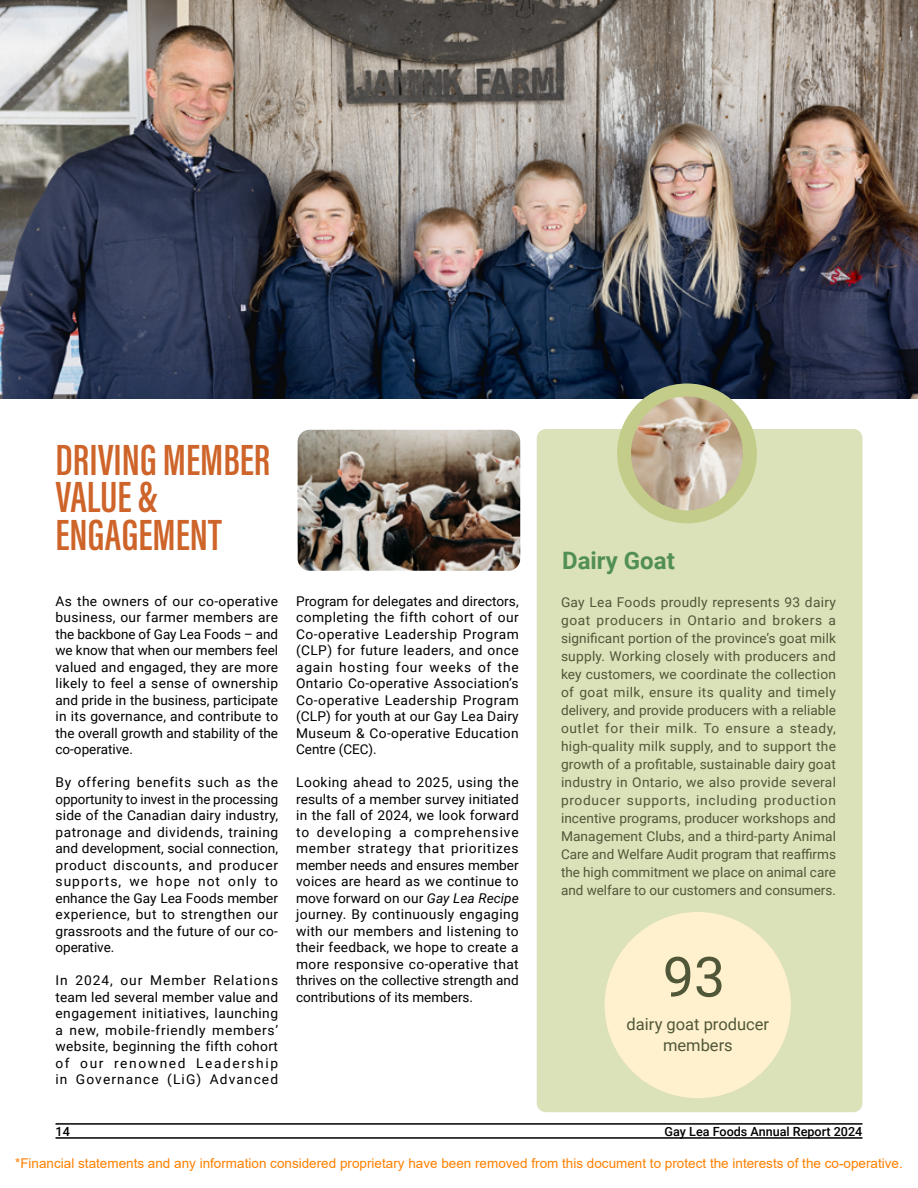
<style>
.page{position:relative;width:918px;height:1188px;background:#fff}
.page>*{position:absolute;margin:0;border:0;box-sizing:border-box;transform-origin:0 0}
.t1{font:55.5px "Roboto";color:#505738}
.t2{font:600 45px/37.5px "Acumin Pro Extra Cond";color:#ce6429}
.t3{font:700 24px "Roboto";color:#528f53}
.t4{font:16.5px/21px "Roboto";color:#505738;text-align:center}
.t5{font:13.5px/16.5px "Roboto";letter-spacing:.005em;color:#000;text-align:justify}
.t6{font:13.5px/18px "Roboto";color:#505738;text-align:justify}
.t7{font:13.5px "Arial";color:#ff8000}
.t8{font:500 12.6px "Roboto";color:#000}
.s1{font-style:italic}
</style>
<div class="page">
<div style="left:537px;top:429px;width:325px;height:683px;background:#dbe1b9;border-radius:9px"></div>
<img style="left:0;top:0;width:918px;height:399px">
<div style="left:617px;top:384px;width:140px;height:139px;background:#c3cd89;border-radius:50%"></div>
<img style="left:631px;top:396px;width:112px;height:114px">
<div style="left:605px;top:912px;width:186px;height:186px;background:#fff1cd;border-radius:50%"></div>
<hr style="left:917px;top:0;width:1px;height:203px;background:#fffaed">
<img style="left:298px;top:430px;width:222px;height:141px">
<hr style="left:56px;top:1123px;width:806px;height:2px;background:#000">
<hr style="left:56px;top:1137px;width:806px;height:2px;background:#000">
<h2 class="t2" style="left:56px;top:441px;width:216px">DRIVING MEMBER<br>VALUE &amp;<br>ENGAGEMENT</h2>
<p class="t5" style="left:56px;top:592px;width:224px">As the owners of our co-operative business, our farmer members are the backbone of Gay Lea Foods – and we know that when our members feel valued and engaged, they are more likely to feel a sense of ownership and pride in the business, participate in its governance, and contribute to the overall growth and stability of the co-operative.</p>
<p class="t5" style="left:56px;top:774px;width:224px">By offering benefits such as the opportunity to invest in the processing side of the Canadian dairy industry, patronage and dividends, training and development, social connection, product discounts, and producer supports, we hope not only to enhance the Gay Lea Foods member experience, but to strengthen our grassroots and the future of our co&shy;operative.</p>
<p class="t5" style="left:56px;top:972px;width:224px">In 2024, our Member Relations team led several member value and engagement initiatives, launching a new, mobile-friendly members’ website, beginning the fifth cohort of our renowned Leadership in Governance (LiG) Advanced</p>
<p class="t5" style="left:296px;top:592px;width:224px">Program for delegates and directors, completing the fifth cohort of our Co-operative Leadership Program (CLP) for future leaders, and once again hosting four weeks of the Ontario Co‑operative Association’s Co-operative Leadership Program (CLP) for youth at our Gay Lea Dairy Museum &amp; Co‑operative Education Centre (CEC).</p>
<p class="t5" style="left:296px;top:774px;width:224px">Looking ahead to 2025, using the results of a member survey initiated in the fall of 2024, we look forward to developing a comprehensive member strategy that prioritizes member needs and ensures member voices are heard as we continue to move forward on our <span class="s1">Gay Lea Recipe </span>journey. By continuously engaging with our members and listening to their feedback, we hope to create a more responsive co-operative that thrives on the collective strength and contributions of its members.</p>
<h3 class="t3" style="left:562px;top:544px;width:114px">Dairy Goat</h3>
<p class="t6" style="left:561px;top:593px;width:277px">Gay Lea Foods proudly represents 93 dairy goat producers in Ontario and brokers a significant portion of the province’s goat milk supply. Working closely with producers and key customers, we coordinate the collection of goat milk, ensure its quality and timely delivery, and provide producers with a reliable outlet for their milk. To ensure a steady, high-quality milk supply, and to support the growth of a profitable, sustainable dairy goat industry in Ontario, we also provide several producer supports, including production incentive programs, producer workshops and Management Clubs, and a third-party Animal Care and Welfare Audit program that reaffirms the high commitment we place on animal care and welfare to our customers and consumers.</p>
<h1 class="t1" style="left:663px;top:938px;width:64px">93</h1>
<p class="t4" style="left:627px;top:1013px;width:144px">dairy goat producer members</p>
<p class="t8" style="left:56px;top:1122px;width:16px">14</p>
<p class="t8" style="left:665px;top:1122px;width:199px">Gay Lea Foods Annual Report 2024</p>
<p class="t7" style="left:15px;top:1154px;width:889px">*Financial statements and any information considered proprietary have been removed from this document to protect the interests of the co-operative.</p>
</div>
